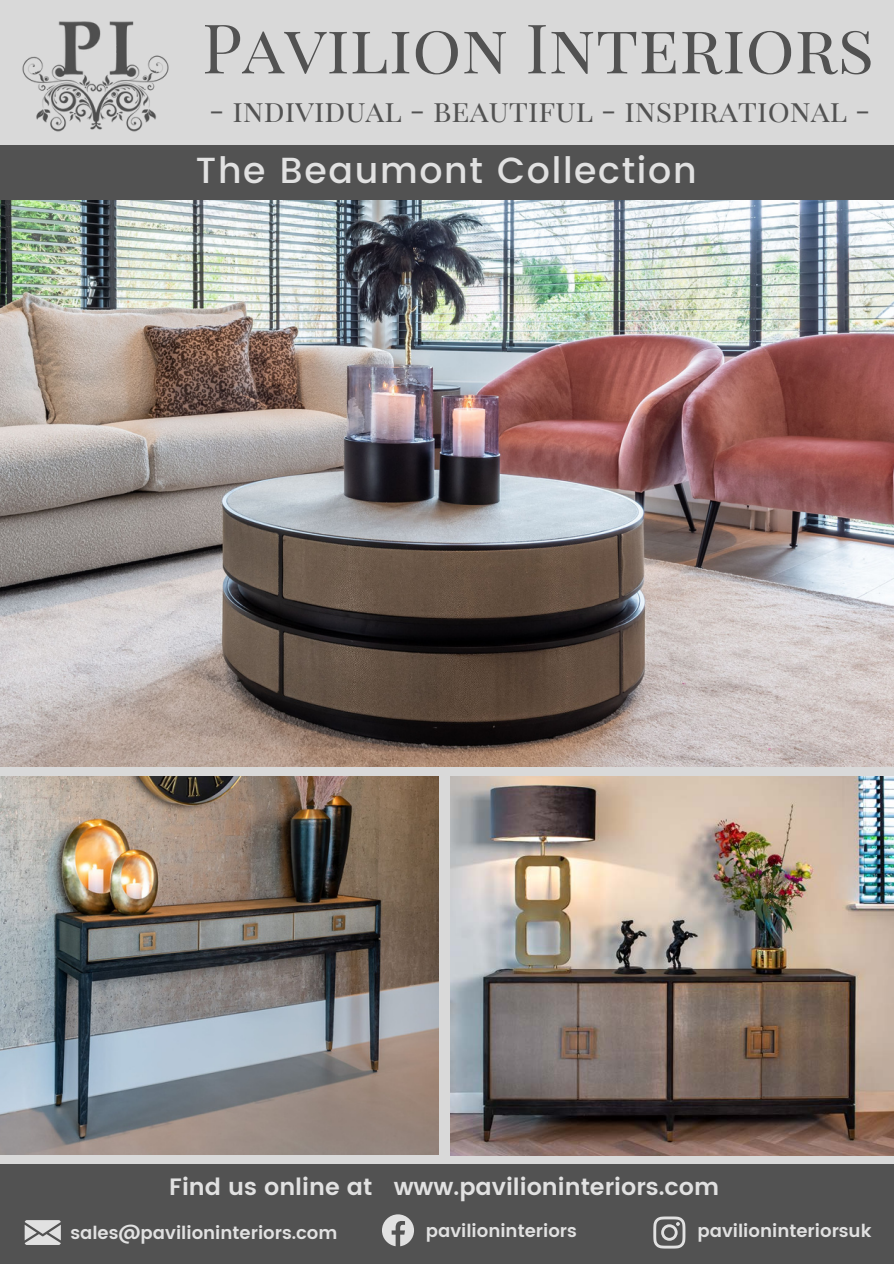
<style>
.page{position:relative;width:894px;height:1264px;background:#fff}
.page>*{position:absolute;margin:0;border:0;box-sizing:border-box;transform-origin:0 0}
.t1{font:68.4px "Playfair Display SC";color:#525252}
.t2{font:500 36.3px "Poppins";letter-spacing:.045em;color:#e1e1e1}
.t3{font:30.6px "Playfair Display SC";color:#525252}
.t4{font:600 23.7px "Poppins";color:#e1e1e1}
.t5{font:600 17.85px "Poppins";color:#e1e1e1}
</style>
<div class="page">
<div style="left:0;top:0;width:893px;height:1263px;background:#d9d9d9"></div>
<div style="left:0;top:145px;width:893px;height:55px;background:#525252"></div>
<div style="left:0;top:1163px;width:893px;height:100px;background:#525252"></div>
<svg style="left:382px;top:1214px;width:32px;height:32px"></svg>
<svg style="left:653px;top:1216px;width:32px;height:32px"></svg>
<svg style="left:25px;top:1220px;width:36px;height:24px"></svg>
<img style="left:22px;top:21px;width:147px;height:111px">
<img style="left:0;top:777px;width:438px;height:377px">
<img style="left:450px;top:777px;width:443px;height:378px">
<img style="left:0;top:200px;width:893px;height:566px">
<h3 class="t1" style="left:202px;top:-1px;width:673px">Pavilion Interiors</h3>
<h2 class="t3" style="left:209px;top:89px;width:663px">- individual - beautiful - inspirational -</h2>
<p class="t2" style="left:196px;top:150px;width:502px">The Beaumont Collection</p>
<p class="t4" style="left:169px;top:1173px;width:551px">Find us online at www.pavilioninteriors.com</p>
<p class="t5" style="left:70px;top:1222px;width:268px">sales@pavilioninteriors.com</p>
<h4 class="t5" style="left:425px;top:1220px;width:153px">pavilioninteriors</h4>
<p class="t5" style="left:697px;top:1220px;width:175px">pavilioninteriorsuk</p>
</div>
